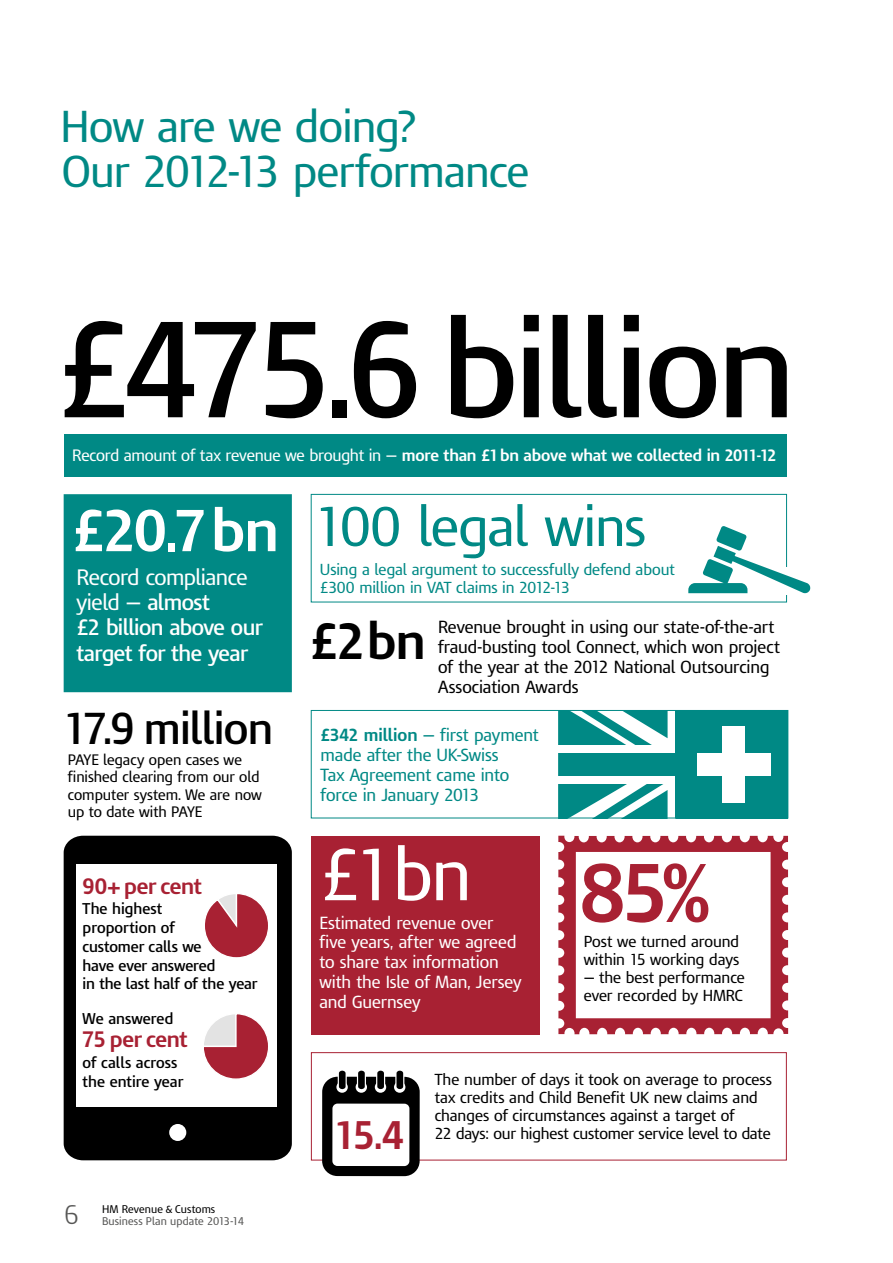
<style>
.page{position:relative;width:893px;height:1263px;background:#fff}
.page>*{position:absolute;margin:0;border:0;box-sizing:border-box;transform-origin:0 0}
.t1{font:600 128.25px "HMRC Modena";letter-spacing:-.02em;color:#000}
.t2{font:700 78px "HMRC Modena";color:#a82133}
.t3{font:69px "HMRC Modena";color:#fff}
.t4{font:700 55.5px "HMRC Modena";color:#fff}
.t5{font:52.5px "HMRC Modena";letter-spacing:-.025em;color:#008985}
.t6{font:700 48px "HMRC Modena";color:#000}
.BP_Page_Title{font:42px/45px "HMRC Modena";letter-spacing:-.015em;color:#008985}
.t7{font:600 42px "HMRC Modena";letter-spacing:-.015em;color:#000}
.t8{font:700 37.5px "HMRC Modena";color:#a82133}
.t9{font:300 25.5px "HMRC Modena";color:#575756}
.t10{font:600 21px/25.2px "HMRC Modena";letter-spacing:-.025em;color:#fff}
.t11{font:700 21px "HMRC Modena";letter-spacing:-.015em;color:#a82133}
.t12{font:16.5px/19.8px "HMRC Modena";letter-spacing:-.005em;color:#000}
.t13{font:16.5px/19.8px "HMRC Modena";letter-spacing:-.01em;color:#fff}
.t14{font:16.5px/19.8px "HMRC Modena";letter-spacing:-.01em;color:#008985}
.t15{font:700 15.6px "HMRC Modena";letter-spacing:-.01em;color:#fff}
.t16{font:15px/18px "HMRC Modena";letter-spacing:-.005em;color:#000}
.t17{font:15px/18px "HMRC Modena";letter-spacing:-.005em;color:#008985}
.t18{font:600 14.7px/18.8px "HMRC Modena";color:#000}
.t19{font:14.25px/17.1px "HMRC Modena";color:#000}
.t20{font:10.5px "HMRC Modena";letter-spacing:.005em;color:#575756}
.t21{font:10.5px "HMRC Modena";letter-spacing:.005em;color:#000}
.s1{font-weight:400}
.s2{font-weight:700}
</style>
<div class="page">
<div style="left:64px;top:434px;width:722px;height:42px;background:#008985"></div>
<div style="left:64px;top:494px;width:228px;height:198px;background:#008985"></div>
<div style="left:311px;top:494px;width:476px;height:108px;border:1px solid #008985"></div>
<svg style="left:558px;top:712px;width:228px;height:104px"></svg>
<div style="left:311px;top:710px;width:477px;height:108px;border:1px solid #008985"></div>
<div style="left:745px;top:721px;width:33px;height:32px;background:#008985"></div>
<div style="left:689px;top:721px;width:33px;height:32px;background:#008985"></div>
<div style="left:745px;top:776px;width:33px;height:32px;background:#008985"></div>
<div style="left:689px;top:776px;width:33px;height:32px;background:#008985"></div>
<div style="left:771px;top:751px;width:8px;height:27px;background:#008985"></div>
<div style="left:690px;top:751px;width:6px;height:27px;background:#008985"></div>
<div style="left:720px;top:803px;width:27px;height:8px;background:#008985"></div>
<div style="left:720px;top:719px;width:27px;height:7px;background:#008985"></div>
<div style="left:64px;top:836px;width:228px;height:324px;background:#000"></div>
<div style="left:76px;top:864px;width:201px;height:242px;background:#fff"></div>
<div style="left:169px;top:1124px;width:17px;height:17px;background:#fff;border-radius:50%"></div>
<div style="left:311px;top:836px;width:228px;height:198px;background:#a82133"></div>
<svg style="left:558px;top:836px;width:230px;height:198px"></svg>
<div style="left:311px;top:1052px;width:476px;height:108px;border:1px solid #a82133"></div>
<div style="left:322px;top:1077px;width:98px;height:99px;background:#000;border-radius:15px"></div>
<div style="left:332px;top:1103px;width:77px;height:63px;background:#fff"></div>
<svg style="left:336px;top:1081px;width:12px;height:12px"></svg>
<svg style="left:356px;top:1081px;width:11px;height:12px"></svg>
<svg style="left:375px;top:1081px;width:11px;height:12px"></svg>
<div style="left:394px;top:1081px;width:11px;height:12px;background:#fff;border-radius:50%"></div>
<svg style="left:338px;top:1070px;width:9px;height:20px"></svg>
<svg style="left:357px;top:1070px;width:9px;height:20px"></svg>
<svg style="left:376px;top:1070px;width:9px;height:20px"></svg>
<svg style="left:395px;top:1070px;width:9px;height:20px"></svg>
<svg style="left:204px;top:1014px;width:64px;height:65px"></svg>
<svg style="left:205px;top:894px;width:63px;height:64px"></svg>
<div style="left:779px;top:567px;width:18px;height:28px;background:#fff"></div>
<svg style="left:688px;top:526px;width:123px;height:68px"></svg>
<div style="left:553px;top:776px;width:123px;height:7px;background:#fff"></div>
<div style="left:553px;top:746px;width:123px;height:7px;background:#fff"></div>
<div style="left:675px;top:710px;width:7px;height:108px;background:#008985"></div>
<h1 class="BP_Page_Title" style="left:60px;top:104px;width:470px">How are we doing?<br>Our 2012-13 performance</h1>
<p class="t1" style="left:55px;top:293px;width:741px">£475.6 billion</p>
<p class="t15" style="left:72px;top:446px;width:706px"><span class="s1">Record amount of tax revenue we brought in —</span> more than £1 bn above what we collected in 2011-12</p>
<p class="t4" style="left:72px;top:497px;width:208px">£20.7 bn</p>
<p class="t10" style="left:76px;top:565px;width:188px"><span class="s1">Record compliance yield —</span> almost<br>£2 billion above our target for the year</p>
<p class="t7" style="left:64px;top:703px;width:211px">17.9 million</p>
<p class="t19" style="left:68px;top:751px;width:196px">PAYE legacy open cases we finished clearing from our old computer system. We are now up to date with PAYE</p>
<p class="t11" style="left:83px;top:873px;width:121px">90+ per cent</p>
<p class="t18" style="left:83px;top:899px;width:176px">The highest<br>proportion of<br>customer calls we<br>have ever answered<br>in the last half of the year</p>
<p class="t18" style="left:83px;top:1010px;width:92px">We answered</p>
<p class="t11" style="left:83px;top:1026px;width:106px">75 per cent</p>
<p class="t18" style="left:83px;top:1053px;width:102px">of calls across the entire year</p>
<h3 class="t9" style="left:64px;top:1199px;width:17px">6</h3>
<p class="t21" style="left:102px;top:1202px;width:115px">HM Revenue &amp; Customs</p>
<p class="t20" style="left:102px;top:1214px;width:144px">Business Plan update 2013-14</p>
<p class="t5" style="left:314px;top:495px;width:333px">100 legal wins</p>
<p class="t17" style="left:320px;top:561px;width:356px">Using a legal argument to successfully defend about £300 million in VAT claims in 2012-13</p>
<p class="t6" style="left:310px;top:612px;width:117px">£2 bn</p>
<p class="t12" style="left:438px;top:617px;width:343px">Revenue brought in using our state-of-the-art fraud-busting tool Connect, which won project of the year at the 2012 National Outsourcing Association Awards</p>
<p class="t14" style="left:321px;top:725px;width:220px"><span class="s2">£342 million</span> — first payment made after the UK-Swiss<br>Tax Agreement came into force in January 2013</p>
<p class="t3" style="left:319px;top:833px;width:154px">£1 bn</p>
<p class="t13" style="left:319px;top:912px;width:204px">Estimated revenue over five years, after we agreed to share tax information with the Isle of Man, Jersey and Guernsey</p>
<p class="t2" style="left:580px;top:846px;width:131px">85%</p>
<p class="t16" style="left:584px;top:933px;width:157px">Post we turned around within 15 working days</p>
<p class="t16" style="left:584px;top:969px;width:163px">— the best performance ever recorded by HMRC</p>
<p class="t8" style="left:335px;top:1112px;width:71px">15.4</p>
<p class="t16" style="left:435px;top:1071px;width:339px">The number of days it took on average to process tax credits and Child Benefit UK new claims and changes of circumstances against a target of<br>22 days: our highest customer service level to date</p>
</div>
